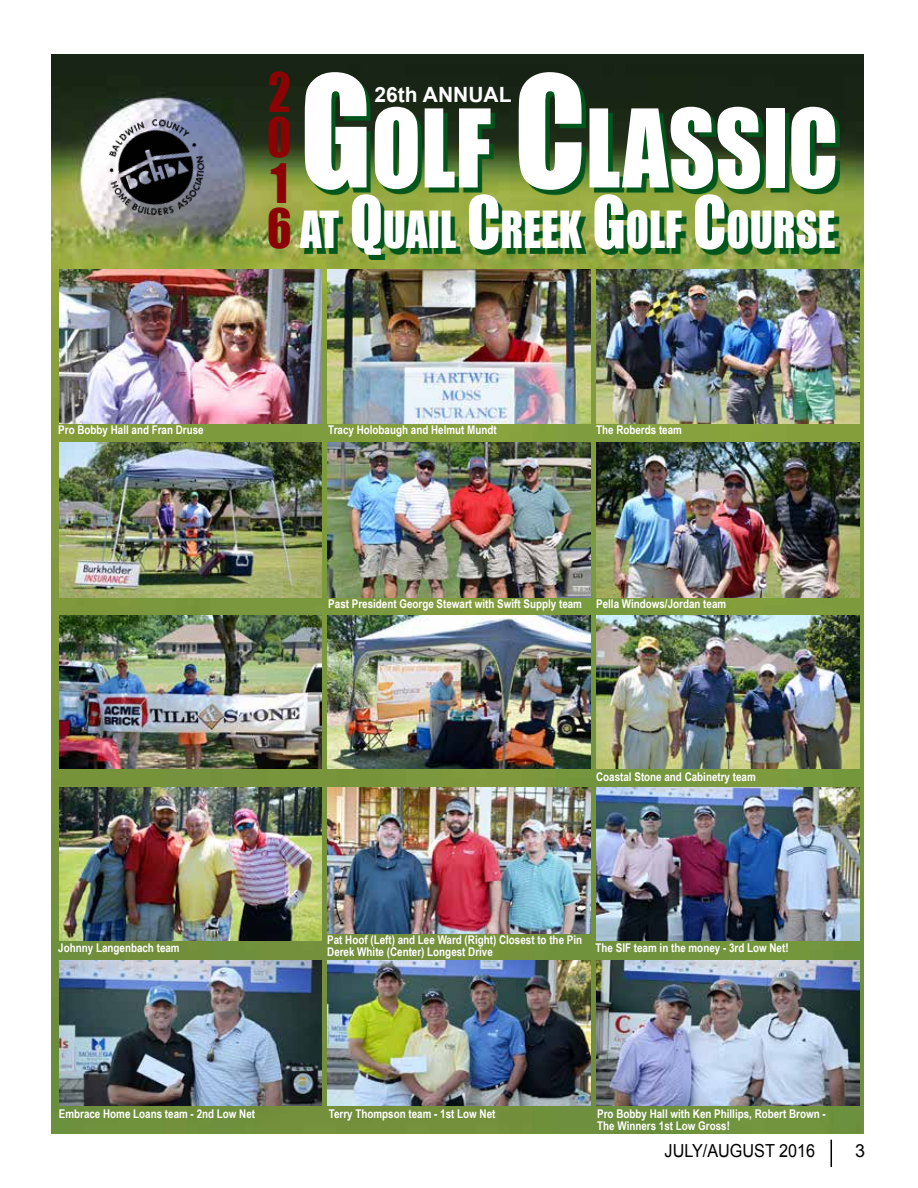
<style>
.page{position:relative;width:918px;height:1188px;background:#fff}
.page>*{position:absolute;margin:0;border:0;box-sizing:border-box;transform-origin:0 0}
.t1{font:100.05px "Impact";color:#fff;scale:.9 1}
.t2{font:49.95px/45.5px "Impact";color:#8b0304;text-align:justify;scale:.9 1}
.t3{font:46.95px "Impact";color:#fff;scale:.9 1}
.t4{font:700 21px "Arial";color:#fff}
.t5{font:18px "Arial";color:#000;scale:.9 1}
.t6{font:18px "Arial";color:#000}
.t7{font:700 12px/12px "Arial Narrow";color:#fff}
.s1{font-size:142.95px}
.s2{font-size:49.95px;color:#8b0304}
.s3{font-size:67.2px}
</style>
<div class="page">
<img style="left:52px;top:54px;width:812px;height:1080px">
<svg style="left:304px;top:77px;width:536px;height:182px;background:#2e5f24"></svg>
<img style="left:95px;top:106px;width:124px;height:124px">
<svg style="left:831px;top:1140px;width:1px;height:27px"></svg>
<img style="left:59px;top:270px;width:263px;height:153px">
<img style="left:59px;top:443px;width:263px;height:154px">
<img style="left:59px;top:788px;width:263px;height:153px">
<img style="left:59px;top:615px;width:263px;height:154px">
<img style="left:59px;top:960px;width:263px;height:146px">
<img style="left:328px;top:270px;width:262px;height:153px">
<img style="left:328px;top:443px;width:262px;height:154px">
<img style="left:328px;top:788px;width:262px;height:145px">
<img style="left:328px;top:615px;width:262px;height:154px">
<img style="left:328px;top:960px;width:262px;height:146px">
<img style="left:597px;top:270px;width:262px;height:153px">
<img style="left:597px;top:443px;width:262px;height:154px">
<img style="left:597px;top:788px;width:262px;height:153px">
<img style="left:597px;top:615px;width:262px;height:154px">
<img style="left:597px;top:960px;width:262px;height:146px">
<h2 class="t2" style="left:267px;top:68px;width:28px">2<br>0<br>1</h2>
<h1 class="t1" style="left:300px;top:71px;width:592px"><span class="s1">G</span>OLF <span class="s1">C</span>LASSIC</h1>
<h3 class="t3" style="left:267px;top:194px;width:633px"><span class="s2">6</span> AT <span class="s3">Q</span>UAIL <span class="s3">C</span>REEK <span class="s3">G</span>OLF <span class="s3">C</span>OURSE</h3>
<h3 class="t4" style="left:375px;top:80px;width:139px">26th ANNUAL</h3>
<p class="t7" style="left:58px;top:423px;width:147px">Pro Bobby Hall and Fran Druse</p>
<p class="t7" style="left:328px;top:423px;width:170px">Tracy Holobaugh and Helmut Mundt</p>
<p class="t7" style="left:596px;top:423px;width:87px">The Roberds team</p>
<p class="t7" style="left:328px;top:597px;width:399px">Past President George Stewart with Swift Supply team Pella Windows/Jordan team</p>
<p class="t7" style="left:58px;top:941px;width:123px">Johnny Langenbach team</p>
<p class="t7" style="left:596px;top:770px;width:161px">Coastal Stone and Cabinetry team</p>
<p class="t7" style="left:327px;top:933px;width:256px">Pat Hoof (Left) and Lee Ward (Right) Closest to the Pin<br>Derek White (Center) Longest Drive</p>
<p class="t7" style="left:596px;top:941px;width:195px">The SIF team in the money - 3rd Low Net!</p>
<p class="t7" style="left:59px;top:1107px;width:198px">Embrace Home Loans team - 2nd Low Net</p>
<p class="t7" style="left:329px;top:1107px;width:168px">Terry Thompson team - 1st Low Net</p>
<p class="t7" style="left:597px;top:1107px;width:230px">Pro Bobby Hall with Ken Phillips, Robert Brown -<br>The Winners 1st Low Gross!</p>
<h3 class="t5" style="left:665px;top:1139px;width:169px">JULY/AUGUST 2016</h3>
<h3 class="t6" style="left:855px;top:1139px;width:12px">3</h3>
</div>
